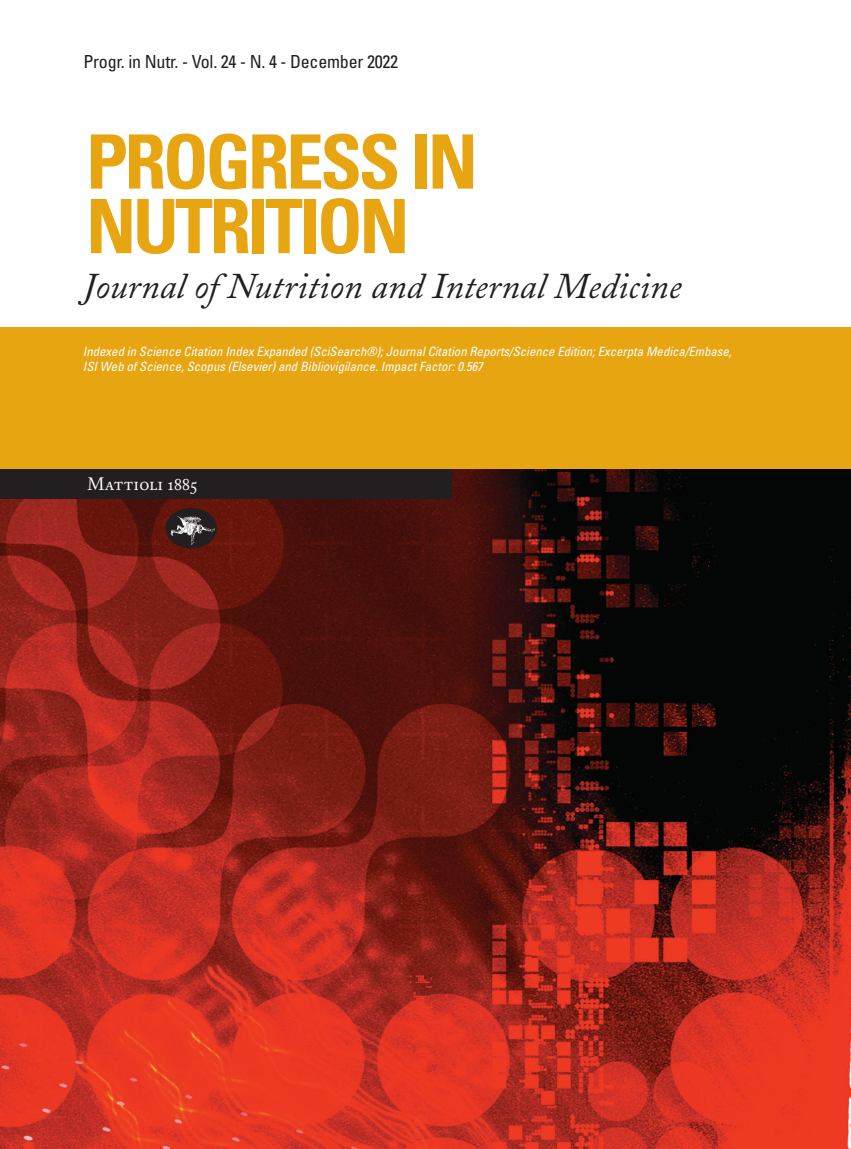
<style>
.page{position:relative;width:851px;height:1149px;background:#fff}
.page>*{position:absolute;margin:0;border:0;box-sizing:border-box;transform-origin:0 0}
.t1{font:700 condensed 75px/64.5px "Univers";letter-spacing:-.045em;color:#e7a512}
.t2{font:italic 36px "Mattioli 1885";letter-spacing:.005em;color:#231f20}
.t3{font:condensed 18px "Univers";letter-spacing:-.015em;color:#231f20}
.t4{font:18px "Mattioli 1885 Regular SC";color:#fff}
.t5{font:italic condensed 12.75px/15px "Univers";color:#fff}
</style>
<div class="page">
<img style="left:0;top:468px;width:850px;height:680px">
<div style="left:0;top:468px;width:451px;height:30px;background:#231f20"></div>
<div style="left:166px;top:507px;width:51px;height:41px;background:#231f20;border-radius:50%"></div>
<img style="left:166px;top:515px;width:51px;height:31px">
<div style="left:0;top:327px;width:850px;height:141px;background:#e7a512"></div>
<h3 class="t3" style="left:83px;top:50px;width:316px">Progr. in Nutr. - Vol. 24 - N. 4 - December 2022</h3>
<h1 class="t1" style="left:86px;top:129px;width:393px">PROGRESS IN<br>NUTRITION</h1>
<h2 class="t2" style="left:83px;top:264px;width:599px">Journal of Nutrition and Internal Medicine</h2>
<p class="t5" style="left:83px;top:344px;width:650px">Indexed in Science Citation Index Expanded (SciSearch®); Journal Citation Reports/Science Edition; Excerpta Medica/Embase,<br>ISI Web of Science, Scopus (Elsevier) and Bibliovigilance. Impact Factor: 0.567</p>
<h3 class="t4" style="left:87px;top:473px;width:112px">Mattioli 1885</h3>
</div>
